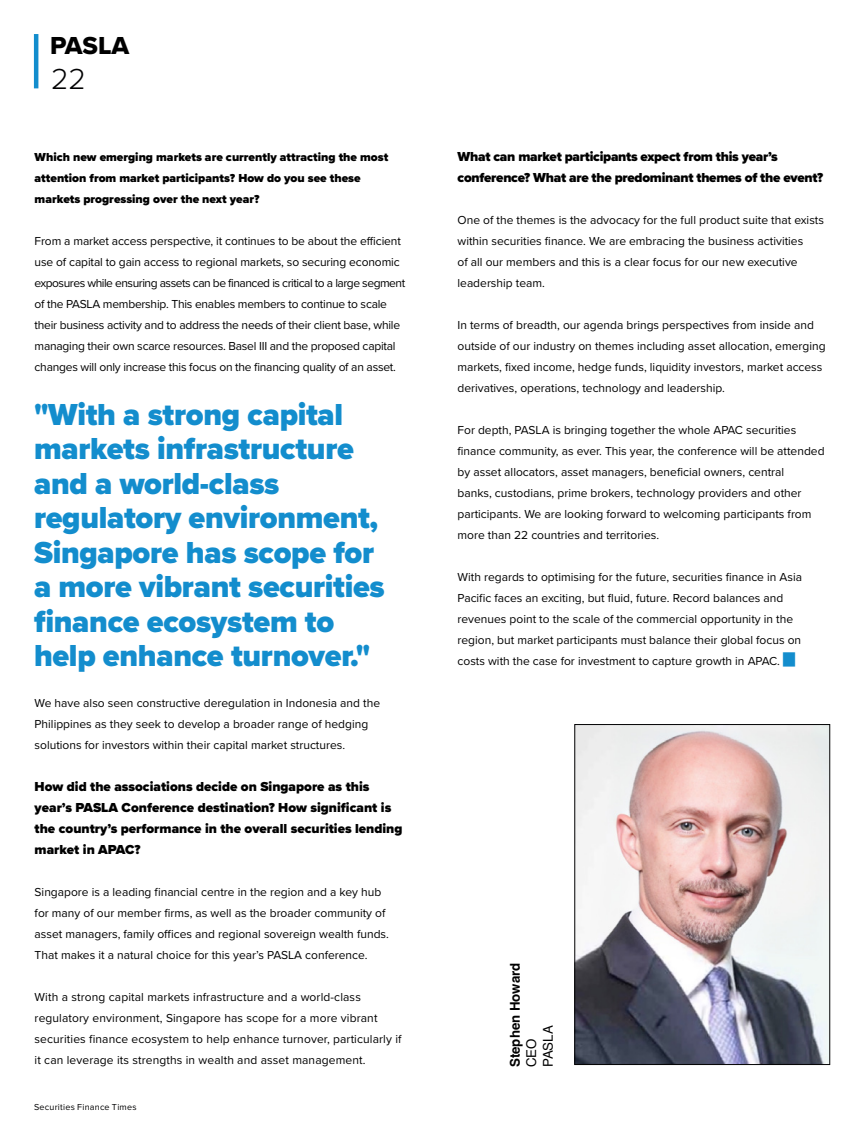
<style>
.page{position:relative;width:864px;height:1136px;background:#fff}
.page>*{position:absolute;margin:0;border:0;box-sizing:border-box;transform-origin:0 0}
.t1{font:900 31.5px/34.5px "Proxima Nova";letter-spacing:-.01em;color:#138dcd}
.t2{font:300 30px "Proxima Nova";color:#020203}
.t3{font:25.5px "Proxima Nova Extrabld";color:#000}
.t4{font:900 13.5px/21px "Proxima Nova";color:#000}
.t5{font:900 13.5px/21px "Proxima Nova";letter-spacing:-.02em;color:#000}
.t6{font:700 13.5px "Helvetica";color:#000}
.t7{font:13.5px/16.5px "Helvetica";color:#000}
.t8{font:12px/21px "Proxima Nova";color:#000}
.t9{font:12px/21px "Proxima Nova";letter-spacing:-.02em;color:#000}
.t10{font:900 12px/21px "Proxima Nova";color:#000}
.t11{font:9px "Proxima Nova";letter-spacing:.025em;color:#020203}
</style>
<div class="page">
<img style="left:576px;top:726px;width:251px;height:336px">
<div style="left:574px;top:724px;width:255px;height:340px;border:1px solid #020203"></div>
<hr style="left:34px;top:34px;width:4px;height:54px;background:#138dcd">
<h3 class="t3" style="left:50px;top:27px;width:80px">PASLA</h3>
<h2 class="t2" style="left:51px;top:56px;width:36px">22</h2>
<p class="t10" style="left:35px;top:146px;width:355px">Which new emerging markets are currently attracting the most attention from market participants? How do you see these markets progressing over the next year?</p>
<p class="t9" style="left:35px;top:230px;width:372px">From a market access perspective, it continues to be about the efficient use of capital to gain access to regional markets, so securing economic exposures while ensuring assets can be financed is critical to a large segment of the PASLA membership. This enables members to continue to scale their business activity and to address the needs of their client base, while managing their own scarce resources. Basel III and the proposed capital changes will only increase this focus on the financing quality of an asset.</p>
<h1 class="t1" style="left:34px;top:397px;width:352px">"With a strong capital markets infrastructure and a world-class regulatory environment,<br>Singapore has scope for a more vibrant securities finance ecosystem to help enhance turnover."</h1>
<p class="t8" style="left:35px;top:692px;width:347px">We have also seen constructive deregulation in Indonesia and the<br>Philippines as they seek to develop a broader range of hedging solutions for investors within their capital market structures.</p>
<p class="t4" style="left:35px;top:776px;width:369px">How did the associations decide on Singapore as this year’s PASLA Conference destination? How significant is the country’s performance in the overall securities lending market in APAC?</p>
<p class="t8" style="left:35px;top:881px;width:356px">Singapore is a leading financial centre in the region and a key hub for many of our member firms, as well as the broader community of asset managers, family offices and regional sovereign wealth funds.<br>That makes it a natural choice for this year’s PASLA conference.</p>
<p class="t8" style="left:35px;top:986px;width:368px">With a strong capital markets infrastructure and a world-class regulatory environment, Singapore has scope for a more vibrant securities finance ecosystem to help enhance turnover, particularly if it can leverage its strengths in wealth and asset management.</p>
<p class="t11" style="left:34px;top:1099px;width:104px">Securities Finance Times</p>
<p class="t5" style="left:457px;top:146px;width:367px">What can market participants expect from this year’s conference? What are the predominant themes of the event?</p>
<p class="t8" style="left:457px;top:209px;width:368px">One of the themes is the advocacy for the full product suite that exists within securities finance. We are embracing the business activities<br>of all our members and this is a clear focus for our new executive leadership team.</p>
<p class="t8" style="left:457px;top:314px;width:369px">In terms of breadth, our agenda brings perspectives from inside and outside of our industry on themes including asset allocation, emerging markets, fixed income, hedge funds, liquidity investors, market access derivatives, operations, technology and leadership.</p>
<p class="t8" style="left:457px;top:419px;width:368px">For depth, PASLA is bringing together the whole APAC securities finance community, as ever. This year, the conference will be attended by asset allocators, asset managers, beneficial owners, central<br>banks, custodians, prime brokers, technology providers and other participants. We are looking forward to welcoming participants from more than 22 countries and territories.</p>
<p class="t8" style="left:457px;top:566px;width:346px">With regards to optimising for the future, securities finance in Asia Pacific faces an exciting, but fluid, future. Record balances and revenues point to the scale of the commercial opportunity in the region, but market participants must balance their global focus on costs with the case for investment to capture growth in APAC. <sup>█</sup></p>
<p class="t6" style="left:506px;top:1067px;width:106px;rotate:-90deg">Stephen Howard</p>
<p class="t7" style="left:523px;top:1067px;width:43px;rotate:-90deg">CEO<br>PASLA</p>
</div>
